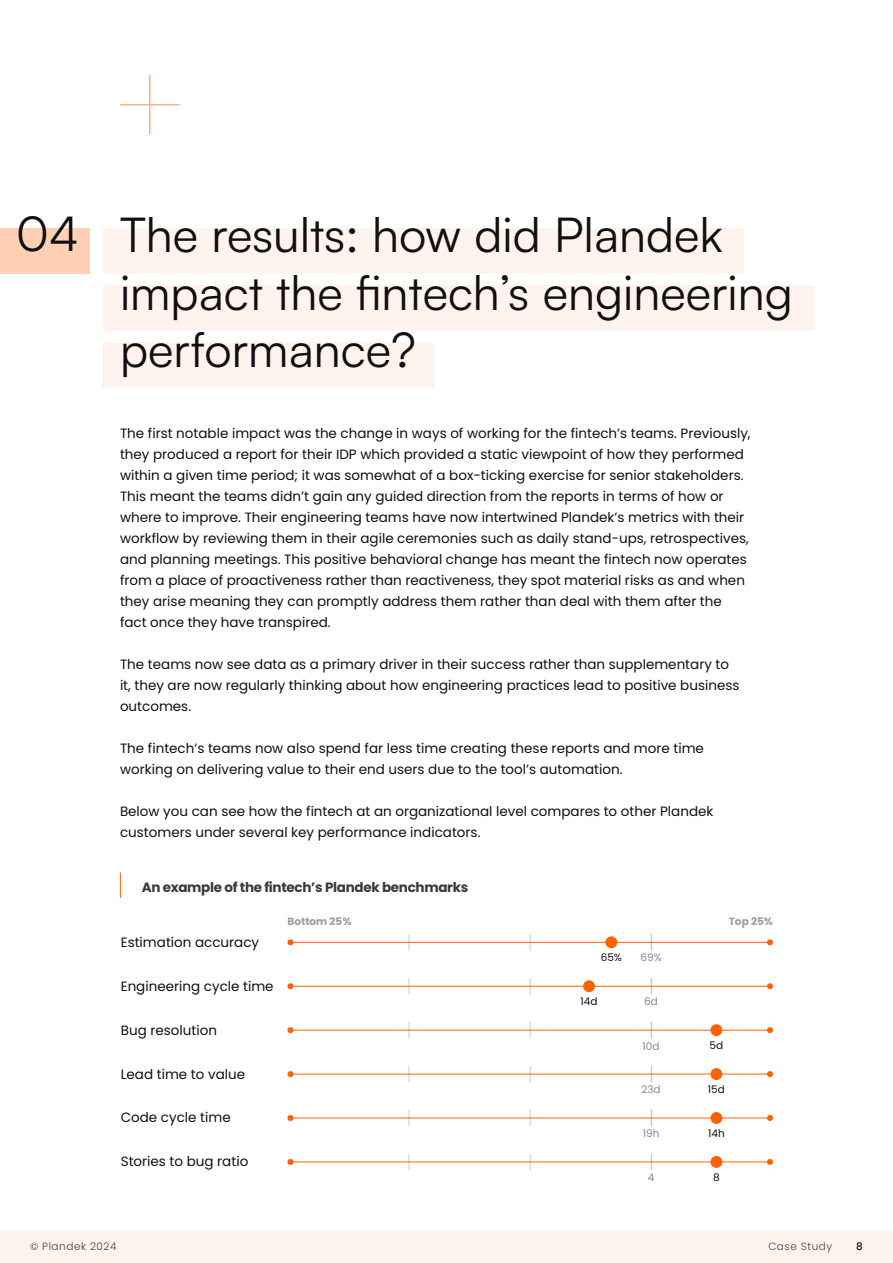
<style>
.page{position:relative;width:893px;height:1263px;background:#fff}
.page>*{position:absolute;margin:0;border:0;box-sizing:border-box;transform-origin:0 0}
.t1{font:48px/57.6px "Satoshi";color:#101010}
.Body_Text{font:13.5px/21px "Poppins";color:#101010}
.t2{font:700 13.5px "Poppins";letter-spacing:-.02em;color:#3a3a3a}
.t3{font:300 10.5px "Poppins";letter-spacing:.05em;color:#404040}
.Body_Text-2{font:700 10.5px "Poppins";color:#9d9d9d}
.Body_Text-3{font:10.5px "Poppins";color:#101010}
.Body_Text-4{font:10.5px "Poppins";color:#898989}
.t4{font:500 10.5px "Poppins";color:#101010}
</style>
<div class="page">
<div style="left:0;top:1230px;width:893px;height:33px;background:#fff4ed"></div>
<div style="left:103px;top:228px;width:640px;height:45px;background:#fff4ed"></div>
<div style="left:103px;top:285px;width:711px;height:45px;background:#fff4ed"></div>
<div style="left:103px;top:343px;width:331px;height:45px;background:#fff4ed"></div>
<div style="left:0;top:228px;width:90px;height:45px;background:#ffd0b3"></div>
<hr style="left:149px;top:75px;width:1px;height:59px;background:#ff6100">
<hr style="left:120px;top:104px;width:59px;height:1px;background:#ff6100">
<svg style="left:120px;top:873px;width:1px;height:24px"></svg>
<hr style="left:290px;top:942px;width:480px;height:1px;background:#ff6100">
<svg style="left:287px;top:939px;width:6px;height:6px"></svg>
<svg style="left:767px;top:939px;width:6px;height:6px"></svg>
<svg style="left:409px;top:934px;width:1px;height:16px"></svg>
<svg style="left:651px;top:934px;width:1px;height:16px"></svg>
<svg style="left:530px;top:934px;width:1px;height:16px"></svg>
<div style="left:605px;top:936px;width:12px;height:12px;background:#ff6100;border-radius:50%"></div>
<hr style="left:290px;top:986px;width:480px;height:1px;background:#ff6100">
<svg style="left:287px;top:983px;width:6px;height:6px"></svg>
<svg style="left:767px;top:983px;width:6px;height:6px"></svg>
<svg style="left:409px;top:978px;width:1px;height:16px"></svg>
<svg style="left:651px;top:978px;width:1px;height:16px"></svg>
<svg style="left:530px;top:978px;width:1px;height:16px"></svg>
<div style="left:583px;top:980px;width:12px;height:12px;background:#ff6100;border-radius:50%"></div>
<hr style="left:290px;top:1030px;width:480px;height:1px;background:#ff6100">
<svg style="left:287px;top:1027px;width:6px;height:6px"></svg>
<svg style="left:767px;top:1027px;width:6px;height:6px"></svg>
<svg style="left:409px;top:1022px;width:1px;height:16px"></svg>
<svg style="left:651px;top:1022px;width:1px;height:16px"></svg>
<svg style="left:530px;top:1022px;width:1px;height:16px"></svg>
<div style="left:710px;top:1024px;width:12px;height:12px;background:#ff6100;border-radius:50%"></div>
<hr style="left:290px;top:1074px;width:480px;height:1px;background:#ff6100">
<svg style="left:287px;top:1071px;width:6px;height:6px"></svg>
<svg style="left:767px;top:1071px;width:6px;height:6px"></svg>
<svg style="left:409px;top:1066px;width:1px;height:16px"></svg>
<svg style="left:651px;top:1066px;width:1px;height:16px"></svg>
<svg style="left:530px;top:1066px;width:1px;height:16px"></svg>
<div style="left:710px;top:1068px;width:12px;height:12px;background:#ff6100;border-radius:50%"></div>
<hr style="left:290px;top:1117px;width:480px;height:1px;background:#ff6100">
<svg style="left:287px;top:1115px;width:6px;height:6px"></svg>
<svg style="left:767px;top:1115px;width:6px;height:6px"></svg>
<svg style="left:409px;top:1110px;width:1px;height:16px"></svg>
<svg style="left:651px;top:1110px;width:1px;height:16px"></svg>
<svg style="left:530px;top:1110px;width:1px;height:16px"></svg>
<div style="left:710px;top:1112px;width:12px;height:12px;background:#ff6100;border-radius:50%"></div>
<hr style="left:290px;top:1161px;width:480px;height:1px;background:#ff6100">
<svg style="left:287px;top:1159px;width:6px;height:6px"></svg>
<svg style="left:767px;top:1159px;width:6px;height:6px"></svg>
<svg style="left:409px;top:1154px;width:1px;height:16px"></svg>
<svg style="left:651px;top:1154px;width:1px;height:16px"></svg>
<svg style="left:530px;top:1154px;width:1px;height:16px"></svg>
<div style="left:710px;top:1156px;width:12px;height:12px;background:#ff6100;border-radius:50%"></div>
<p class="t1" style="left:16px;top:203px;width:64px">04</p>
<p class="t1" style="left:120px;top:204px;width:674px">The results: how did Plandek impact the fintech’s engineering performance?</p>
<p class="Body_Text" style="left:120px;top:423px;width:632px">The first notable impact was the change in ways of working for the fintech’s teams. Previously, they produced a report for their IDP which provided a static viewpoint of how they performed within a given time period; it was somewhat of a box-ticking exercise for senior stakeholders.<br>This meant the teams didn’t gain any guided direction from the reports in terms of how or where to improve. Their engineering teams have now intertwined Plandek’s metrics with their workflow by reviewing them in their agile ceremonies such as daily stand-ups, retrospectives, and planning meetings. This positive behavioral change has meant the fintech now operates from a place of proactiveness rather than reactiveness, they spot material risks as and when they arise meaning they can promptly address them rather than deal with them after the fact once they have transpired.</p>
<p class="Body_Text" style="left:120px;top:654px;width:621px">The teams now see data as a primary driver in their success rather than supplementary to it, they are now regularly thinking about how engineering practices lead to positive business outcomes.</p>
<p class="Body_Text" style="left:120px;top:738px;width:585px">The fintech’s teams now also spend far less time creating these reports and more time working on delivering value to their end users due to the tool’s automation.</p>
<p class="Body_Text" style="left:120px;top:801px;width:595px">Below you can see how the fintech at an organizational level compares to other Plandek customers under several key performance indicators.</p>
<p class="t2" style="left:142px;top:880px;width:328px">An example of the fintech’s Plandek benchmarks</p>
<p class="Body_Text-2" style="left:287px;top:915px;width:66px">Bottom 25%</p>
<p class="Body_Text-2" style="left:729px;top:915px;width:46px">Top 25%</p>
<p class="Body_Text" style="left:121px;top:931px;width:140px">Estimation accuracy</p>
<p class="Body_Text-3" style="left:601px;top:951px;width:23px">65%</p>
<p class="Body_Text-4" style="left:640px;top:951px;width:23px">69%</p>
<p class="Body_Text" style="left:121px;top:975px;width:154px">Engineering cycle time</p>
<p class="Body_Text-3" style="left:580px;top:995px;width:19px">14d</p>
<p class="Body_Text-4" style="left:644px;top:995px;width:15px">6d</p>
<p class="Body_Text-4" style="left:642px;top:1040px;width:19px">10d</p>
<p class="Body_Text" style="left:121px;top:1019px;width:98px">Bug resolution</p>
<p class="Body_Text-3" style="left:710px;top:1039px;width:15px">5d</p>
<p class="Body_Text" style="left:121px;top:1063px;width:126px">Lead time to value</p>
<p class="Body_Text" style="left:121px;top:1107px;width:111px">Code cycle time</p>
<p class="Body_Text" style="left:121px;top:1151px;width:129px">Stories to bug ratio</p>
<p class="Body_Text-4" style="left:641px;top:1083px;width:21px">23d</p>
<p class="Body_Text-3" style="left:708px;top:1083px;width:19px">15d</p>
<p class="Body_Text-4" style="left:643px;top:1127px;width:18px">19h</p>
<p class="Body_Text-3" style="left:708px;top:1127px;width:18px">14h</p>
<p class="Body_Text-4" style="left:648px;top:1171px;width:8px">4</p>
<p class="Body_Text-3" style="left:713px;top:1171px;width:8px">8</p>
<p class="t3" style="left:30px;top:1240px;width:88px">© Plandek 2024</p>
<p class="t3" style="left:768px;top:1240px;width:65px">Case Study</p>
<p class="t4" style="left:856px;top:1240px;width:8px">8</p>
</div>
